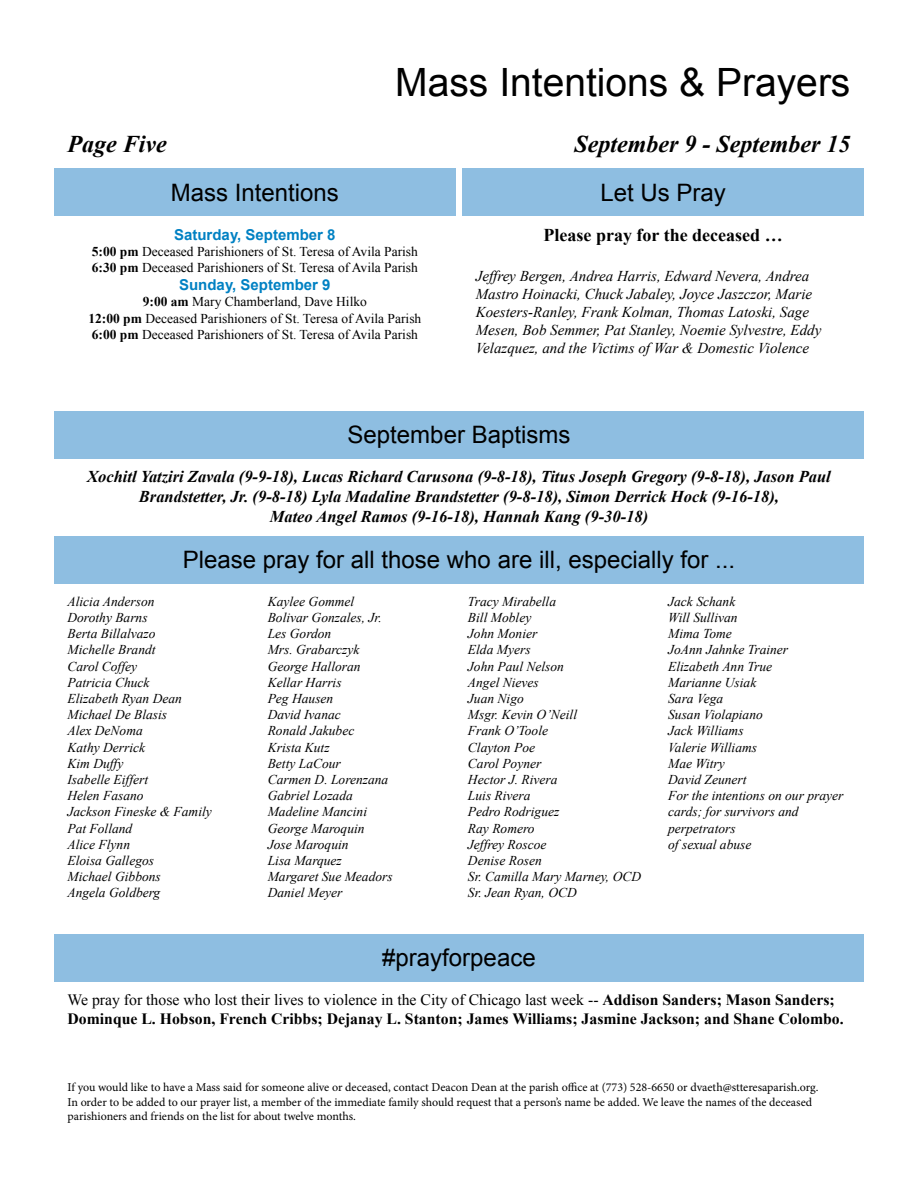
<style>
.page{position:relative;width:918px;height:1188px;background:#fff}
.page>*{position:absolute;margin:0;border:0;box-sizing:border-box;transform-origin:0 0}
.t1{font:39px "Arial";color:#000}
.t2{font:24px "Arial";color:#000}
.t3{font:italic 700 24px "Times New Roman";color:#000}
.t4{font:700 18px "Times New Roman";color:#000}
.t5{font:italic 700 16.5px/19.8px "Times New Roman";color:#000;text-align:center}
.t6{font:700 15.75px/18.9px "Times New Roman";color:#000}
.t7{font:italic 15px/18px "Times New Roman";color:#000}
.t8{font:700 15px "Arial";color:#0081c3}
.t9{font:italic 13.5px/16.2px "Times New Roman";color:#000}
.t10{font:13.5px/16.2px "Times New Roman";color:#000}
.t11{font:12px/14.4px "Minion Pro";letter-spacing:-.005em;color:#000}
.s1{font-weight:700}
.s2{font-weight:400}
</style>
<div class="page">
<div style="left:54px;top:168px;width:402px;height:48px;background:#8ebee1"></div>
<div style="left:462px;top:168px;width:402px;height:48px;background:#8ebee1"></div>
<div style="left:54px;top:411px;width:810px;height:47px;background:#8ebee1"></div>
<div style="left:54px;top:536px;width:810px;height:47px;background:#8ebee1"></div>
<div style="left:54px;top:934px;width:810px;height:47px;background:#8ebee1"></div>
<h1 class="t1" style="left:395px;top:57px;width:457px">Mass Intentions &amp; Prayers</h1>
<h2 class="t3" style="left:68px;top:127px;width:101px">Page Five</h2>
<h2 class="t3" style="left:575px;top:127px;width:277px">September 9 - September 15</h2>
<h2 class="t2" style="left:171px;top:177px;width:170px">Mass Intentions</h2>
<p class="t8" style="left:174px;top:225px;width:163px">Saturday, September 8</p>
<p class="t10" style="left:92px;top:243px;width:328px"><span class="s1">5:00 pm</span> Deceased Parishioners of St. Teresa of Avila Parish<br><span class="s1">6:30 pm</span> Deceased Parishioners of St. Teresa of Avila Parish</p>
<p class="t8" style="left:179px;top:275px;width:153px">Sunday, September 9</p>
<p class="t10" style="left:88px;top:294px;width:334px;text-align:center"><span class="s1">9:00 am</span> Mary Chamberland, Dave Hilko<br><span class="s1">12:00 pm</span> Deceased Parishioners of St. Teresa of Avila Parish<br><span class="s1">6:00 pm</span> Deceased Parishioners of St. Teresa of Avila Parish</p>
<h2 class="t2" style="left:600px;top:177px;width:127px">Let Us Pray</h2>
<h3 class="t4" style="left:544px;top:223px;width:241px">Please pray for the deceased …</h3>
<p class="t7" style="left:476px;top:266px;width:347px">Jeffrey Bergen, Andrea Harris, Edward Nevera, Andrea Mastro Hoinacki, Chuck Jabaley, Joyce Jaszczor, Marie Koesters-Ranley, Frank Kolman, Thomas Latoski, Sage Mesen, Bob Semmer, Pat Stanley, Noemie Sylvestre, Eddy Velazquez, and the Victims of War &amp; Domestic Violence</p>
<h2 class="t2" style="left:348px;top:419px;width:224px">September Baptisms</h2>
<p class="t5" style="left:87px;top:467px;width:745px">Xochitl Yatziri Zavala (9-9-18), Lucas Richard Carusona (9-8-18), Titus Joseph Gregory (9-8-18), Jason Paul<br>Brandstetter, Jr. (9-8-18) Lyla Madaline Brandstetter (9-8-18), Simon Derrick Hock (9-16-18),<br>Mateo Angel Ramos (9-16-18), Hannah Kang (9-30-18)</p>
<h2 class="t2" style="left:183px;top:544px;width:554px">Please pray for all those who are ill, especially for ...</h2>
<p class="t9" style="left:68px;top:593px;width:146px">Alicia Anderson<br>Dorothy Barns<br>Berta Billalvazo<br>Michelle Brandt<br>Carol Coffey<br>Patricia Chuck<br>Elizabeth Ryan Dean<br>Michael De Blasis<br>Alex DeNoma<br>Kathy Derrick<br>Kim Duffy<br>Isabelle Eiffert<br>Helen Fasano<br>Jackson Fineske &amp; Family<br>Pat Folland<br>Alice Flynn<br>Eloisa Gallegos<br>Michael Gibbons<br>Angela Goldberg</p>
<p class="t9" style="left:268px;top:593px;width:126px">Kaylee Gommel<br>Bolivar Gonzales, Jr.<br>Les Gordon<br>Mrs. Grabarczyk<br>George Halloran<br>Kellar Harris<br>Peg Hausen<br>David Ivanac<br>Ronald Jakubec<br>Krista Kutz<br>Betty LaCour<br>Carmen D. Lorenzana<br>Gabriel Lozada<br>Madeline Mancini<br>George Maroquin<br>Jose Maroquin<br>Lisa Marquez<br>Margaret Sue Meadors<br>Daniel Meyer</p>
<p class="t9" style="left:468px;top:593px;width:175px">Tracy Mirabella<br>Bill Mobley<br>John Monier<br>Elda Myers<br>John Paul Nelson<br>Angel Nieves<br>Juan Nigo<br>Msgr. Kevin O’Neill<br>Frank O’Toole<br>Clayton Poe<br>Carol Poyner<br>Hector J. Rivera<br>Luis Rivera<br>Pedro Rodriguez<br>Ray Romero<br>Jeffrey Roscoe<br>Denise Rosen<br>Sr. Camilla Mary Marney, OCD<br>Sr. Jean Ryan, OCD</p>
<p class="t9" style="left:668px;top:593px;width:177px">Jack Schank<br>Will Sullivan<br>Mima Tome<br>JoAnn Jahnke Trainer<br>Elizabeth Ann True<br>Marianne Usiak<br>Sara Vega<br>Susan Violapiano<br>Jack Williams<br>Valerie Williams<br>Mae Witry<br>David Zeunert<br>For the intentions on our prayer cards; for survivors and perpetrators<br>of sexual abuse</p>
<h2 class="t2" style="left:382px;top:942px;width:155px">#prayforpeace</h2>
<p class="t6" style="left:68px;top:990px;width:778px"><span class="s2">We pray for those who lost their lives to violence in the City of Chicago last week --</span> Addison Sanders; Mason Sanders;<br>Dominque L. Hobson, French Cribbs; Dejanay L. Stanton; James Williams; Jasmine Jackson; and Shane Colombo.</p>
<p class="t11" style="left:68px;top:1080px;width:753px">If you would like to have a Mass said for someone alive or deceased, contact Deacon Dean at the parish office at (773) 528-6650 or dvaeth@stteresaparish.org.<br>In order to be added to our prayer list, a member of the immediate family should request that a person’s name be added. We leave the names of the deceased parishioners and friends on the list for about twelve months.</p>
</div>
